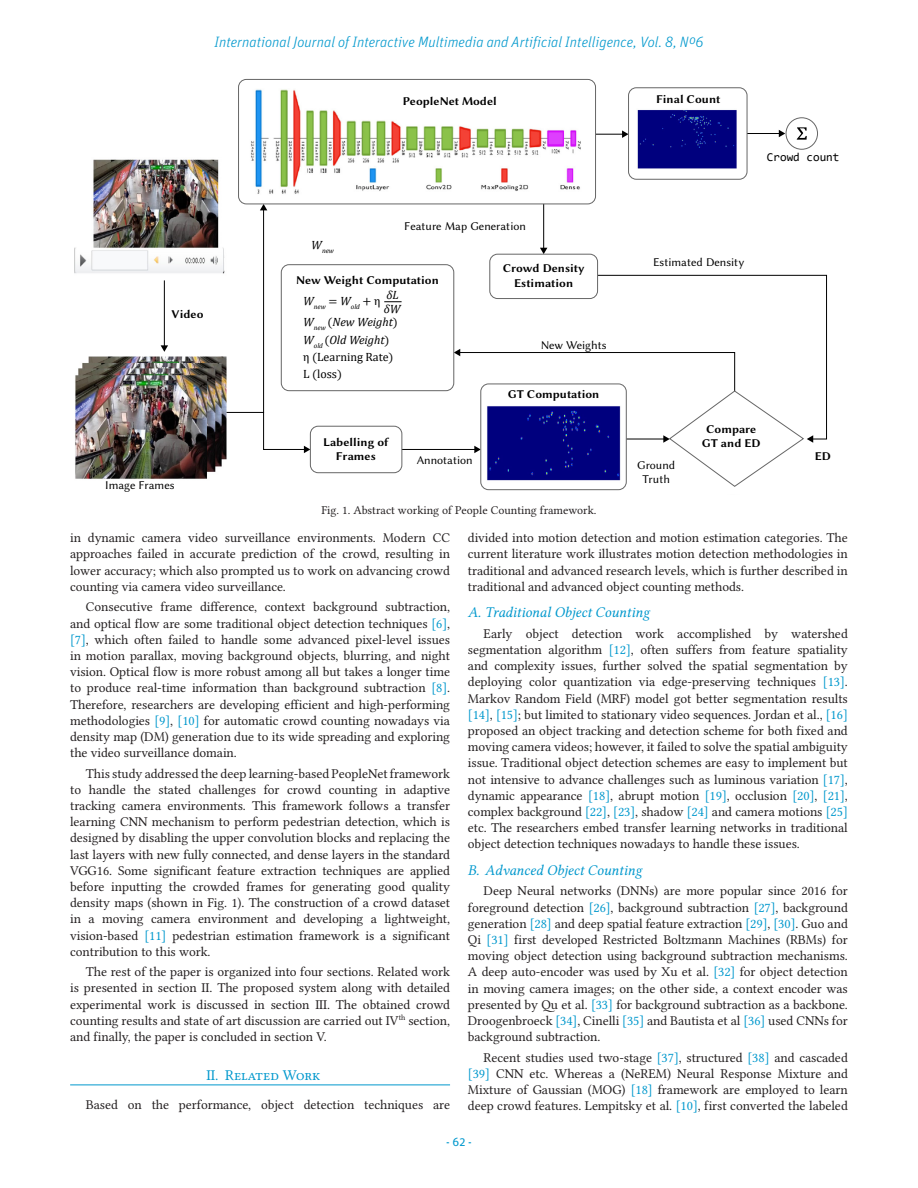
<style>
.page{position:relative;width:918px;height:1188px;background:#fff}
.page>*{position:absolute;margin:0;border:0;box-sizing:border-box;transform-origin:0 0}
.t1{font:italic 300 15px "Unit OT";color:#0098cd}
.t2{font:italic 15px "Libertinus Serif";letter-spacing:-.005em;color:#0098cd}
.t3{font:15px "Libertinus Serif";color:#0098cd}
.Texto{font:13.5px/16.2px "Libertinus Serif";letter-spacing:-.005em;color:#231f20;text-align:justify}
.t4{font:700 12px/14.4px "Libertinus Sans";color:#000;text-align:center}
.t5{font:12px/14.4px "Libertinus Sans";color:#000;text-align:center}
.PieObjetos_-_Centrado{font:12px "Libertinus Serif";color:#231f20}
.t6{font:12px/17.4px "Cambria";color:#000}
.t7{font:italic 12px/13.4px "Cambria";color:#000;text-align:right}
.t8{font:12px "Consolas";color:#000}
.t9{font:12px "Unit OT";color:#0098cd}
.t10{font:italic 7.05px "Cambria";color:#000}
.s1{font-family:"Cambria Math";font-style:normal}
.s2{font-style:italic}
.s3{font-family:"Cambria Math"}
.s4{color:#0098cd}
</style>
<div class="page">
<hr style="left:70px;top:1085px;width:380px;height:1px;background:#0098cd">
<img style="left:74px;top:78px;width:753px;height:413px">
<svg style="left:797px;top:127px;width:10px;height:13px"></svg>
<svg style="left:384px;top:301px;width:18px;height:1px"></svg>
<hr style="left:164px;top:280px;width:1px;height:66px;background:#000">
<svg style="left:161px;top:345px;width:7px;height:7px"></svg>
<svg style="left:226px;top:412px;width:84px;height:41px"></svg>
<hr style="left:402px;top:449px;width:73px;height:1px;background:#000">
<hr style="left:543px;top:204px;width:1px;height:45px;background:#000">
<svg style="left:540px;top:248px;width:7px;height:6px"></svg>
<svg style="left:596px;top:130px;width:32px;height:8px"></svg>
<hr style="left:747px;top:133px;width:33px;height:1px;background:#000">
<svg style="left:779px;top:130px;width:6px;height:7px"></svg>
<hr style="left:263px;top:209px;width:1px;height:203px;background:#000">
<svg style="left:260px;top:204px;width:7px;height:6px"></svg>
<div style="left:238px;top:79px;width:358px;height:125px;border:1px solid #666;border-radius:8px"></div>
<div style="left:628px;top:88px;width:119px;height:91px;border:1px solid #666;border-radius:8px"></div>
<div style="left:490px;top:254px;width:108px;height:45px;border:1px solid #666;border-radius:8px"></div>
<div style="left:310px;top:426px;width:92px;height:47px;border:1px solid #666;border-radius:8px"></div>
<div style="left:281px;top:264px;width:173px;height:127px;border:1px solid #666;border-radius:8px"></div>
<svg style="left:454px;top:275px;width:373px;height:212px"></svg>
<div style="left:786px;top:118px;width:32px;height:31px;border:1px solid #666;border-radius:50%"></div>
<p class="t1" style="left:214px;top:33px;width:491px">International Journal of Interactive Multimedia and Artificial Intelligence, Vol. 8, Nº6</p>
<p class="t4" style="left:172px;top:306px;width:33px">Video</p>
<p class="t5" style="left:105px;top:478px;width:71px">Image Frames</p>
<p class="t4" style="left:403px;top:94px;width:95px">PeopleNet Model</p>
<p class="t10" style="left:311px;top:246px;width:24px"><sup>W</sup>new</p>
<p class="t5" style="left:404px;top:219px;width:123px">Feature Map Generation</p>
<p class="t4" style="left:296px;top:272px;width:144px">New Weight Computation</p>
<p class="t7" style="left:303px;top:288px;width:99px">δL<br>δW<br>W<sub>new</sub> <span class="s1">(</span>New Weight<span class="s1">)</span></p>
<p class="t6" style="left:303px;top:331px;width:92px"><span class="s2">W</span><sub>old</sub> <span class="s3">(</span><span class="s2">Old Weight</span><span class="s3">) η (</span>Learning Rate<span class="s3">)<br>L (</span>loss<span class="s3">)</span></p>
<p class="t10" style="left:303px;top:302px;width:79px"><sup>W</sup>new <sup>=</sup> <sup>W</sup>old <sup>+</sup> <sup>η</sup></p>
<p class="t4" style="left:323px;top:434px;width:67px">Labelling of<br>Frames</p>
<p class="t5" style="left:417px;top:454px;width:58px">Annotation</p>
<p class="t4" style="left:503px;top:261px;width:83px">Crowd Density<br>Estimation</p>
<p class="t5" style="left:541px;top:338px;width:68px">New Weights</p>
<p class="t4" style="left:508px;top:387px;width:93px">GT Computation</p>
<p class="PieObjetos_-_Centrado" style="left:321px;top:503px;width:277px">Fig. 1. Abstract working of People Counting framework.</p>
<p class="t4" style="left:656px;top:91px;width:66px">Final Count</p>
<p class="t8" style="left:767px;top:149px;width:74px">Crowd count</p>
<p class="t5" style="left:653px;top:256px;width:93px">Estimated Density</p>
<p class="t5" style="left:637px;top:458px;width:40px">Ground<br>Truth</p>
<p class="t4" style="left:702px;top:421px;width:61px">Compare<br>GT and ED</p>
<p class="t4" style="left:815px;top:448px;width:18px">ED</p>
<p class="Texto" style="left:70px;top:530px;width:381px">in dynamic camera video surveillance environments. Modern CC approaches failed in accurate prediction of the crowd, resulting in lower accuracy; which also prompted us to work on advancing crowd counting via camera video surveillance.</p>
<p class="Texto" style="left:70px;top:599px;width:381px;text-indent:16px">Consecutive frame difference, context background subtraction, and optical flow are some traditional object detection techniques <span class="s4">[6]</span>, <span class="s4">[7]</span>, which often failed to handle some advanced pixel-level issues in motion parallax, moving background objects, blurring, and night vision. Optical flow is more robust among all but takes a longer time to produce real-time information than background subtraction <span class="s4">[8]</span>.<br>Therefore, researchers are developing efficient and high-performing methodologies <span class="s4">[9]</span>, <span class="s4">[10]</span> for automatic crowd counting nowadays via density map (DM) generation due to its wide spreading and exploring the video surveillance domain.</p>
<p class="Texto" style="left:70px;top:765px;width:381px;text-indent:16px">This study addressed the deep learning-based PeopleNet framework to handle the stated challenges for crowd counting in adaptive tracking camera environments. This framework follows a transfer learning CNN mechanism to perform pedestrian detection, which is designed by disabling the upper convolution blocks and replacing the last layers with new fully connected, and dense layers in the standard VGG16. Some significant feature extraction techniques are applied before inputting the crowded frames for generating good quality density maps (shown in Fig. 1). The construction of a crowd dataset in a moving camera environment and developing a lightweight, vision-based <span class="s4">[11]</span> pedestrian estimation framework is a significant contribution to this work.</p>
<p class="Texto" style="left:70px;top:964px;width:381px;text-indent:16px">The rest of the paper is organized into four sections. Related work is presented in section II. The proposed system along with detailed experimental work is discussed in section III. The obtained crowd counting results and state of art discussion are carried out IV<sup>th</sup> section, and finally, the paper is concluded in section V.</p>
<p class="t3" style="left:206px;top:1066px;width:116px">II. Related Work</p>
<p class="Texto" style="left:86px;top:1097px;width:366px">Based on the performance, object detection techniques are</p>
<p class="Texto" style="left:468px;top:530px;width:381px">divided into motion detection and motion estimation categories. The current literature work illustrates motion detection methodologies in traditional and advanced research levels, which is further described in traditional and advanced object counting methods.</p>
<p class="t2" style="left:468px;top:603px;width:184px">A. Traditional Object Counting</p>
<p class="Texto" style="left:468px;top:625px;width:381px;text-indent:16px">Early object detection work accomplished by watershed segmentation algorithm <span class="s4">[12]</span>, often suffers from feature spatiality and complexity issues, further solved the spatial segmentation by deploying color quantization via edge-preserving techniques <span class="s4">[13]</span>.<br>Markov Random Field (MRF) model got better segmentation results <span class="s4">[14]</span>, <span class="s4">[15]</span>; but limited to stationary video sequences. Jordan et al., <span class="s4">[16] </span>proposed an object tracking and detection scheme for both fixed and moving camera videos; however, it failed to solve the spatial ambiguity issue. Traditional object detection schemes are easy to implement but not intensive to advance challenges such as luminous variation <span class="s4">[17]</span>, dynamic appearance <span class="s4">[18]</span>, abrupt motion <span class="s4">[19]</span>, occlusion <span class="s4">[20]</span>, <span class="s4">[21]</span>, complex background <span class="s4">[22]</span>, <span class="s4">[23]</span>, shadow <span class="s4">[24]</span> and camera motions <span class="s4">[25] </span>etc. The researchers embed transfer learning networks in traditional object detection techniques nowadays to handle these issues.</p>
<p class="t2" style="left:468px;top:861px;width:176px">B. Advanced Object Counting</p>
<p class="Texto" style="left:468px;top:883px;width:381px;text-indent:16px">Deep Neural networks (DNNs) are more popular since 2016 for foreground detection <span class="s4">[26]</span>, background subtraction <span class="s4">[27]</span>, background generation <span class="s4">[28]</span> and deep spatial feature extraction <span class="s4">[29]</span>, <span class="s4">[30]</span>. Guo and Qi <span class="s4">[31]</span> first developed Restricted Boltzmann Machines (RBMs) for moving object detection using background subtraction mechanisms.<br>A deep auto-encoder was used by Xu et al. <span class="s4">[32]</span> for object detection in moving camera images; on the other side, a context encoder was presented by Qu et al. <span class="s4">[33]</span> for background subtraction as a backbone.<br>Droogenbroeck <span class="s4">[34]</span>, Cinelli <span class="s4">[35]</span> and Bautista et al <span class="s4">[36]</span> used CNNs for background subtraction.</p>
<p class="Texto" style="left:468px;top:1049px;width:381px;text-indent:16px">Recent studies used two-stage <span class="s4">[37]</span>, structured <span class="s4">[38]</span> and cascaded <span class="s4">[39]</span> CNN etc. Whereas a (NeREM) Neural Response Mixture and Mixture of Gaussian (MOG) <span class="s4">[18]</span> framework are employed to learn deep crowd features. Lempitsky et al. <span class="s4">[10]</span>, first converted the labeled</p>
<p class="t9" style="left:446px;top:1135px;width:27px">- 62 -</p>
</div>
